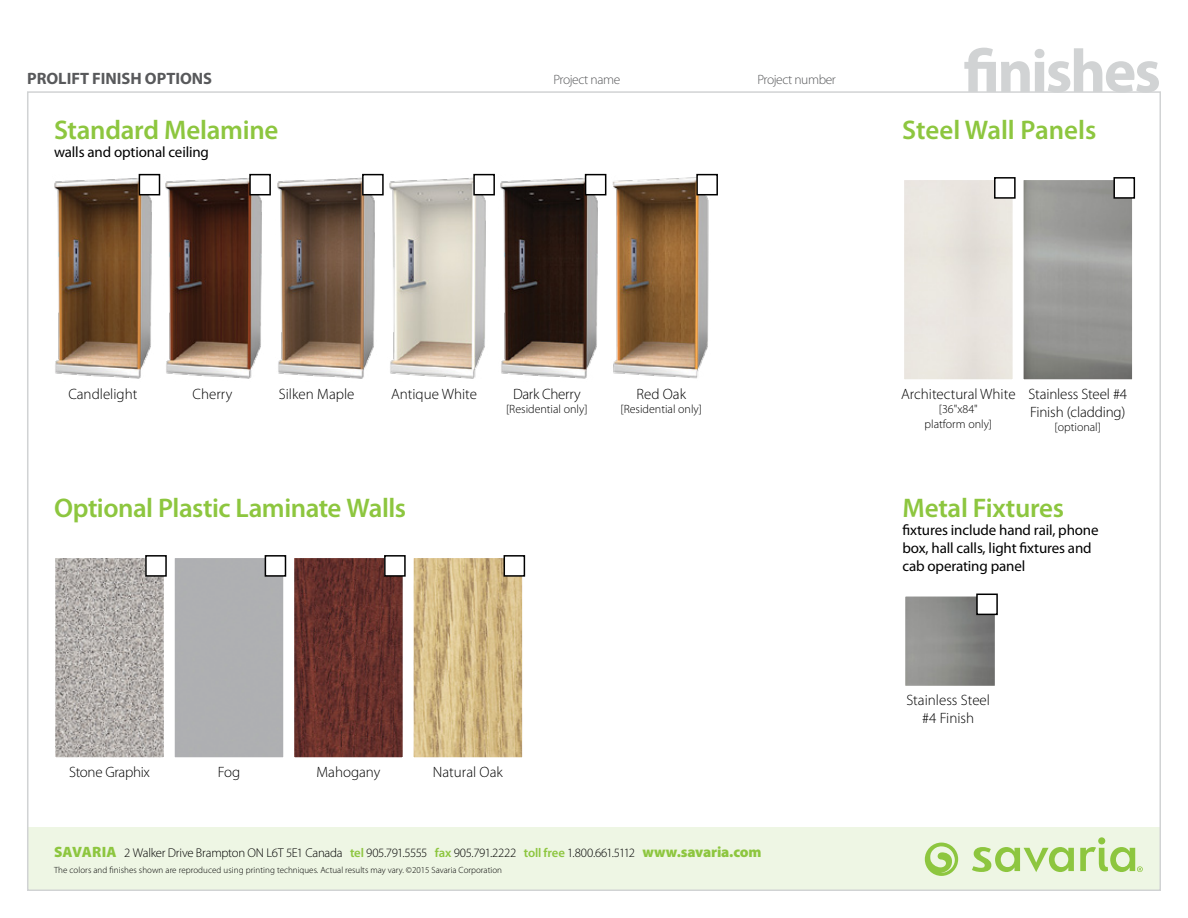
<style>
.page{position:relative;width:1188px;height:918px;background:#fff}
.page>*{position:absolute;margin:0;border:0;box-sizing:border-box;transform-origin:0 0}
.t1{font:700 61.5px "Myriad Pro";letter-spacing:-.04em;color:#d1d3d4}
.t2{font:600 27px "Myriad Pro";letter-spacing:-.01em;color:#8dc63f}
.t3{font:700 16.5px "Myriad Pro";color:#58595b}
.t4{font:300 15px/18px "Myriad Pro";color:#000;text-align:center}
.t5{font:15px/18px "Myriad Pro";letter-spacing:-.01em;color:#000}
.t6{font:300 15px "Myriad Pro";letter-spacing:-.02em;color:#000}
.t7{font:300 13.5px "Myriad Pro";letter-spacing:-.03em;color:#58595b}
.t8{font:300 12.75px "Myriad Pro";letter-spacing:-.02em;color:#000}
.t9{font:300 12px/14.4px "Myriad Pro";color:#000;text-align:center}
.t10{font:300 9px "Myriad Pro";color:#000}
.s1{font-weight:900;font-size:15px;color:#8dc63f}
.s2{font-weight:600;color:#8dc63f}
</style>
<div class="page">
<div style="left:27px;top:827px;width:1134px;height:63px;background:#eef6e4"></div>
<svg style="left:972px;top:847px;width:102px;height:25px"></svg>
<svg style="left:925px;top:843px;width:33px;height:33px"></svg>
<svg style="left:1080px;top:837px;width:63px;height:35px"></svg>
<img style="left:500px;top:175px;width:99px;height:204px">
<img style="left:165px;top:178px;width:99px;height:201px">
<img style="left:54px;top:175px;width:99px;height:204px">
<img style="left:612px;top:177px;width:99px;height:202px">
<img style="left:277px;top:177px;width:99px;height:202px">
<img style="left:389px;top:178px;width:99px;height:201px">
<img style="left:1025px;top:181px;width:106px;height:197px">
<div style="left:1021px;top:177px;width:114px;height:205px;border:3px solid #fff"></div>
<div style="left:901px;top:177px;width:115px;height:205px;border:3px solid #fff"></div>
<img style="left:56px;top:559px;width:107px;height:197px">
<div style="left:52px;top:555px;width:115px;height:205px;border:3px solid #fff"></div>
<div style="left:172px;top:555px;width:114px;height:205px;border:3px solid #fff"></div>
<img style="left:295px;top:559px;width:107px;height:197px">
<div style="left:291px;top:555px;width:115px;height:205px;border:3px solid #fff"></div>
<img style="left:415px;top:559px;width:106px;height:197px">
<div style="left:411px;top:555px;width:114px;height:205px;border:3px solid #fff"></div>
<img style="left:906px;top:598px;width:88px;height:87px">
<div style="left:902px;top:594px;width:96px;height:95px;border:3px solid #fff"></div>
<div style="left:139px;top:175px;width:21px;height:20px;background:#fff"></div>
<div style="left:139px;top:174px;width:21px;height:21px;border:2px solid #000"></div>
<div style="left:250px;top:175px;width:20px;height:20px;background:#fff"></div>
<div style="left:249px;top:174px;width:22px;height:21px;border:2px solid #000"></div>
<div style="left:363px;top:175px;width:20px;height:20px;background:#fff"></div>
<div style="left:362px;top:174px;width:22px;height:21px;border:2px solid #000"></div>
<div style="left:474px;top:175px;width:20px;height:20px;background:#fff"></div>
<div style="left:473px;top:174px;width:22px;height:21px;border:2px solid #000"></div>
<div style="left:586px;top:175px;width:20px;height:20px;background:#fff"></div>
<div style="left:585px;top:174px;width:21px;height:21px;border:2px solid #000"></div>
<div style="left:697px;top:175px;width:20px;height:20px;background:#fff"></div>
<div style="left:696px;top:174px;width:22px;height:21px;border:2px solid #000"></div>
<div style="left:995px;top:178px;width:20px;height:20px;background:#fff"></div>
<div style="left:994px;top:177px;width:22px;height:22px;border:2px solid #000"></div>
<div style="left:1114px;top:178px;width:20px;height:20px;background:#fff"></div>
<div style="left:1113px;top:177px;width:22px;height:22px;border:2px solid #000"></div>
<div style="left:977px;top:594px;width:20px;height:20px;background:#fff"></div>
<div style="left:976px;top:594px;width:22px;height:21px;border:2px solid #000"></div>
<div style="left:146px;top:556px;width:20px;height:20px;background:#fff"></div>
<div style="left:145px;top:555px;width:22px;height:22px;border:2px solid #000"></div>
<div style="left:265px;top:556px;width:20px;height:20px;background:#fff"></div>
<div style="left:265px;top:555px;width:21px;height:22px;border:2px solid #000"></div>
<div style="left:385px;top:556px;width:20px;height:20px;background:#fff"></div>
<div style="left:384px;top:555px;width:22px;height:22px;border:2px solid #000"></div>
<div style="left:504px;top:556px;width:20px;height:20px;background:#fff"></div>
<div style="left:504px;top:555px;width:21px;height:22px;border:2px solid #000"></div>
<p class="t3" style="left:27px;top:68px;width:187px">PROLIFT FINISH OPTIONS</p>
<h2 class="t2" style="left:54px;top:113px;width:226px">Standard Melamine</h2>
<p class="t5" style="left:54px;top:143px;width:157px">walls and optional ceiling</p>
<p class="t7" style="left:554px;top:72px;width:68px">Project name</p>
<p class="t7" style="left:757px;top:72px;width:80px">Project number</p>
<h1 class="t1" style="left:964px;top:31px;width:199px">finishes</h1>
<h2 class="t2" style="left:902px;top:113px;width:196px">Steel Wall Panels</h2>
<p class="t6" style="left:513px;top:385px;width:69px">Dark Cherry</p>
<p class="t9" style="left:506px;top:402px;width:83px">[Residential only]</p>
<p class="t4" style="left:68px;top:385px;width:71px">Candlelight</p>
<p class="t4" style="left:192px;top:385px;width:41px">Cherry</p>
<p class="t4" style="left:637px;top:385px;width:51px">Red Oak</p>
<p class="t9" style="left:621px;top:402px;width:83px">[Residential only]</p>
<p class="t4" style="left:279px;top:385px;width:77px">Silken Maple</p>
<p class="t4" style="left:391px;top:385px;width:88px">Antique White</p>
<p class="t4" style="left:1028px;top:385px;width:100px;text-align:left">Stainless Steel #4<br>Finish (cladding)</p>
<p class="t9" style="left:1055px;top:420px;width:48px">[optional]</p>
<p class="t4" style="left:901px;top:385px;width:116px">Architectural White</p>
<p class="t9" style="left:925px;top:402px;width:69px">[36"x84" platform only]</p>
<h2 class="t2" style="left:54px;top:491px;width:354px">Optional Plastic Laminate Walls</h2>
<p class="t6" style="left:69px;top:763px;width:82px">Stone Graphix</p>
<p class="t4" style="left:218px;top:763px;width:24px">Fog</p>
<p class="t4" style="left:316px;top:763px;width:66px">Mahogany</p>
<p class="t4" style="left:433px;top:763px;width:71px">Natural Oak</p>
<p class="t8" style="left:54px;top:845px;width:709px"><span class="s1">SAVARIA</span> 2 Walker Drive Brampton ON L6T 5E1 Canada <span class="s2">tel</span> 905.791.5555 <span class="s2">fax</span> 905.791.2222 <span class="s2">toll free</span> 1.800.661.5112 <span class="s1">www.savaria.com</span></p>
<p class="t10" style="left:54px;top:864px;width:449px">The colors and finishes shown are reproduced using printing techniques. Actual results may vary. ©2015 Savaria Corporation</p>
<h2 class="t2" style="left:902px;top:491px;width:163px">Metal Fixtures</h2>
<p class="t5" style="left:902px;top:521px;width:198px">fixtures include hand rail, phone box, hall calls, light fixtures and cab operating panel</p>
<p class="t4" style="left:906px;top:691px;width:85px">Stainless Steel #4 Finish</p>
</div>
